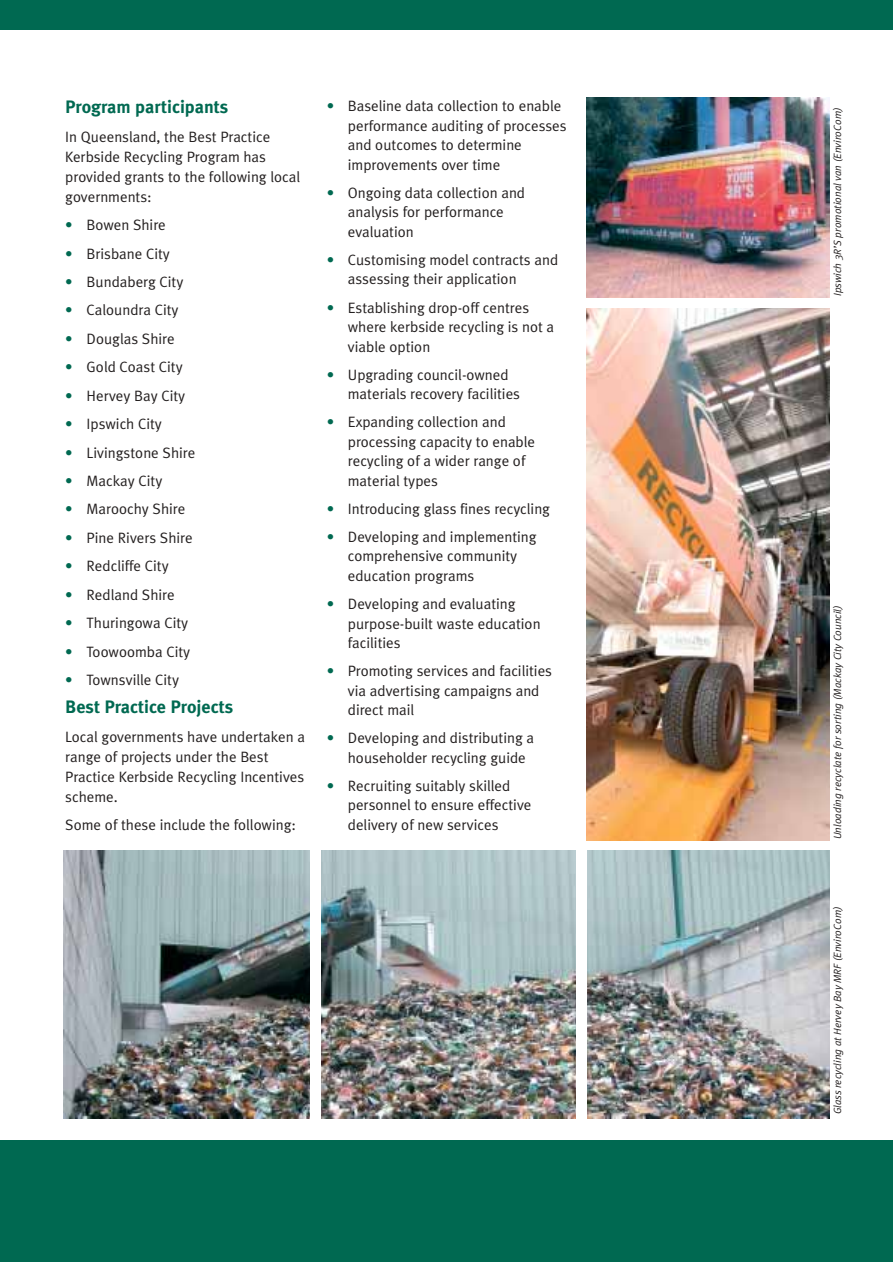
<style>
.page{position:relative;width:893px;height:1262px;background:#fff}
.page>*{position:absolute;margin:0;border:0;box-sizing:border-box;transform-origin:0 0}
.t1{font:700 18px "Meta Plus";color:#006951}
.t2{font:15px/19.5px "Meta Plus Normal";color:#231f1f}
.t3{font:italic 10.5px "Meta Plus Normal";color:#231f1f}
.s1{color:#006951}
</style>
<div class="page">
<div style="left:0;top:1140px;width:892px;height:121px;background:#006951"></div>
<div style="left:0;top:0;width:892px;height:30px;background:#006951"></div>
<img style="left:586px;top:98px;width:243px;height:200px">
<img style="left:586px;top:308px;width:243px;height:532px">
<img style="left:64px;top:850px;width:765px;height:268px">
<div style="left:310px;top:848px;width:11px;height:273px;background:#fff"></div>
<div style="left:575px;top:845px;width:11px;height:276px;background:#fff"></div>
<p class="t1" style="left:65px;top:101px;width:164px">Program participants</p>
<p class="t2" style="left:65px;top:128px;width:236px;line-height:20px">In Queensland, the Best Practice<br>Kerbside Recycling Program has provided grants to the following local governments:</p>
<p class="t2" style="left:65px;top:217px;width:102px"><span class="s1">•</span> Bowen Shire</p>
<p class="t2" style="left:65px;top:245px;width:106px"><span class="s1">•</span> Brisbane City</p>
<p class="t2" style="left:65px;top:273px;width:120px"><span class="s1">•</span> Bundaberg City</p>
<p class="t2" style="left:65px;top:302px;width:115px"><span class="s1">•</span> Caloundra City</p>
<p class="t2" style="left:65px;top:330px;width:111px"><span class="s1">•</span> Douglas Shire</p>
<p class="t2" style="left:65px;top:359px;width:119px"><span class="s1">•</span> Gold Coast City</p>
<p class="t2" style="left:65px;top:387px;width:121px"><span class="s1">•</span> Hervey Bay City</p>
<p class="t2" style="left:65px;top:416px;width:98px"><span class="s1">•</span> Ipswich City</p>
<p class="t2" style="left:65px;top:444px;width:131px"><span class="s1">•</span> Livingstone Shire</p>
<p class="t2" style="left:65px;top:472px;width:98px"><span class="s1">•</span> Mackay City</p>
<p class="t2" style="left:65px;top:501px;width:121px"><span class="s1">•</span> Maroochy Shire</p>
<p class="t2" style="left:65px;top:529px;width:129px"><span class="s1">•</span> Pine Rivers Shire</p>
<p class="t2" style="left:65px;top:558px;width:105px"><span class="s1">•</span> Redcliffe City</p>
<p class="t2" style="left:65px;top:586px;width:111px"><span class="s1">•</span> Redland Shire</p>
<p class="t2" style="left:65px;top:614px;width:124px"><span class="s1">•</span> Thuringowa City</p>
<p class="t2" style="left:65px;top:643px;width:126px"><span class="s1">•</span> Toowoomba City</p>
<p class="t2" style="left:65px;top:671px;width:115px"><span class="s1">•</span> Townsville City</p>
<p class="t1" style="left:65px;top:701px;width:169px">Best Practice Projects</p>
<p class="t2" style="left:65px;top:728px;width:241px;line-height:20px">Local governments have undertaken a range of projects under the Best<br>Practice Kerbside Recycling Incentives scheme.</p>
<p class="t2" style="left:65px;top:816px;width:232px">Some of these include the following:</p>
<p class="t2" style="left:348px;top:98px;width:220px;text-indent:-21px"><span class="s1">•</span> Baseline data collection to enable performance auditing of processes and outcomes to determine improvements over time</p>
<p class="t2" style="left:348px;top:184px;width:179px;text-indent:-21px"><span class="s1">•</span> Ongoing data collection and analysis for performance evaluation</p>
<p class="t2" style="left:348px;top:251px;width:212px;text-indent:-21px"><span class="s1">•</span> Customising model contracts and assessing their application</p>
<p class="t2" style="left:348px;top:299px;width:208px;text-indent:-21px"><span class="s1">•</span> Establishing drop-off centres where kerbside recycling is not a viable option</p>
<p class="t2" style="left:348px;top:366px;width:174px;text-indent:-21px"><span class="s1">•</span> Upgrading council-owned materials recovery facilities</p>
<p class="t2" style="left:348px;top:414px;width:189px;text-indent:-21px"><span class="s1">•</span> Expanding collection and processing capacity to enable recycling of a wider range of material types</p>
<p class="t2" style="left:326px;top:500px;width:225px"><span class="s1">•</span> Introducing glass fines recycling</p>
<p class="t2" style="left:348px;top:528px;width:190px;text-indent:-21px"><span class="s1">•</span> Developing and implementing comprehensive community education programs</p>
<p class="t2" style="left:348px;top:595px;width:194px;text-indent:-21px"><span class="s1">•</span> Developing and evaluating purpose-built waste education facilities</p>
<p class="t2" style="left:348px;top:663px;width:206px;text-indent:-21px"><span class="s1">•</span> Promoting services and facilities via advertising campaigns and direct mail</p>
<p class="t2" style="left:348px;top:730px;width:188px;text-indent:-21px"><span class="s1">•</span> Developing and distributing a householder recycling guide</p>
<p class="t2" style="left:348px;top:777px;width:185px;text-indent:-21px"><span class="s1">•</span> Recruiting suitably skilled personnel to ensure effective delivery of new services</p>
<p class="t3" style="left:833px;top:296px;width:190px;rotate:-90deg">Ipswich 3R’S promotional van (EnviroCom)</p>
<p class="t3" style="left:833px;top:839px;width:235px;rotate:-90deg">Unloading recyclate for sorting (Mackay City Council)</p>
<p class="t3" style="left:833px;top:1114px;width:209px;rotate:-90deg">Glass recycling at Hervey Bay MRF (EnviroCom)</p>
</div>
